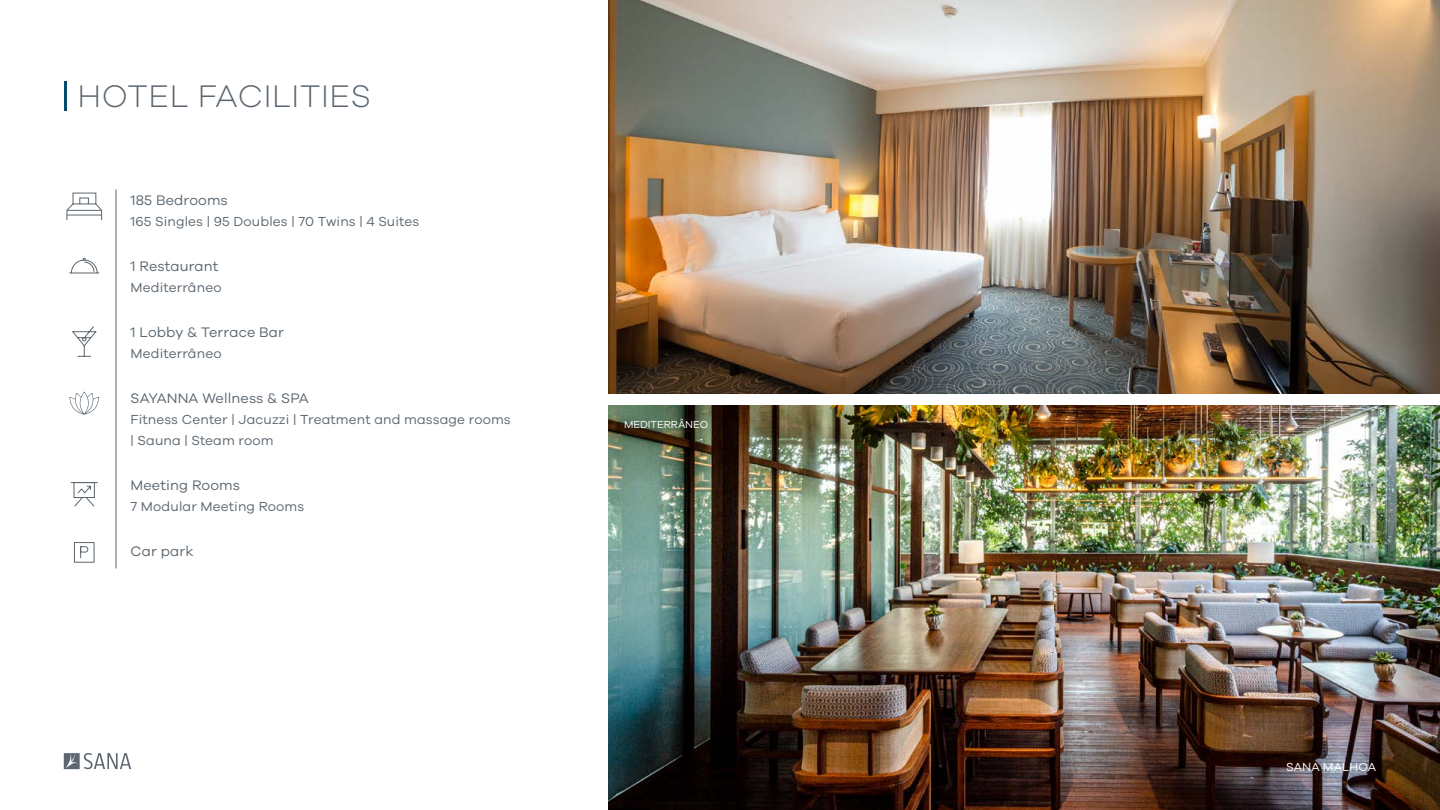
<style>
.page{position:relative;width:1440px;height:810px;background:#fff}
.page>*{position:absolute;margin:0;border:0;box-sizing:border-box;transform-origin:0 0}
.t1{font:300 32.25px "Galano Grotesque";letter-spacing:.02em;color:#5b6670}
.t2{font:14.25px "Galano Grotesque";letter-spacing:.01em;color:#5b6670}
.t3{font:13.5px/21px "Galano Grotesque";letter-spacing:.01em;color:#5b6670}
.t4{font:12px "Galano Grotesque";letter-spacing:.01em;color:#fff}
.t5{font:10.5px "Galano Grotesque";color:#fff}
</style>
<div class="page">
<img style="left:608px;top:405px;width:832px;height:405px">
<svg style="left:64px;top:753px;width:67px;height:16px"></svg>
<hr style="left:64px;top:81px;width:3px;height:29px;background:#004d6d">
<hr style="left:116px;top:189px;width:1px;height:380px;background:#5b6670">
<img style="left:608px;top:0;width:832px;height:393px">
<svg style="left:69px;top:258px;width:31px;height:16px"></svg>
<svg style="left:72px;top:326px;width:25px;height:31px"></svg>
<svg style="left:69px;top:392px;width:30px;height:23px"></svg>
<svg style="left:70px;top:482px;width:28px;height:25px"></svg>
<svg style="left:74px;top:542px;width:21px;height:21px"></svg>
<svg style="left:66px;top:192px;width:36px;height:29px"></svg>
<h1 class="t1" style="left:77px;top:77px;width:295px">HOTEL FACILITIES</h1>
<p class="t2" style="left:131px;top:192px;width:99px">185 Bedrooms</p>
<p class="t3" style="left:131px;top:211px;width:290px">165 Singles | 95 Doubles | 70 Twins | 4 Suites</p>
<p class="t2" style="left:131px;top:258px;width:89px">1 Restaurant</p>
<p class="t3" style="left:131px;top:277px;width:93px">Mediterrâneo</p>
<p class="t2" style="left:131px;top:324px;width:155px">1 Lobby &amp; Terrace Bar</p>
<p class="t3" style="left:131px;top:343px;width:93px">Mediterrâneo</p>
<p class="t2" style="left:131px;top:390px;width:179px">SAYANNA Wellness &amp; SPA</p>
<p class="t3" style="left:131px;top:409px;width:382px">Fitness Center | Jacuzzi | Treatment and massage rooms | Sauna | Steam room</p>
<p class="t2" style="left:131px;top:477px;width:111px">Meeting Rooms</p>
<p class="t3" style="left:131px;top:496px;width:175px">7 Modular Meeting Rooms</p>
<p class="t2" style="left:131px;top:543px;width:65px">Car park</p>
<p class="t5" style="left:624px;top:418px;width:86px">MEDITERRÂNEO</p>
<p class="t4" style="left:1286px;top:760px;width:92px">SANA MALHOA</p>
</div>
